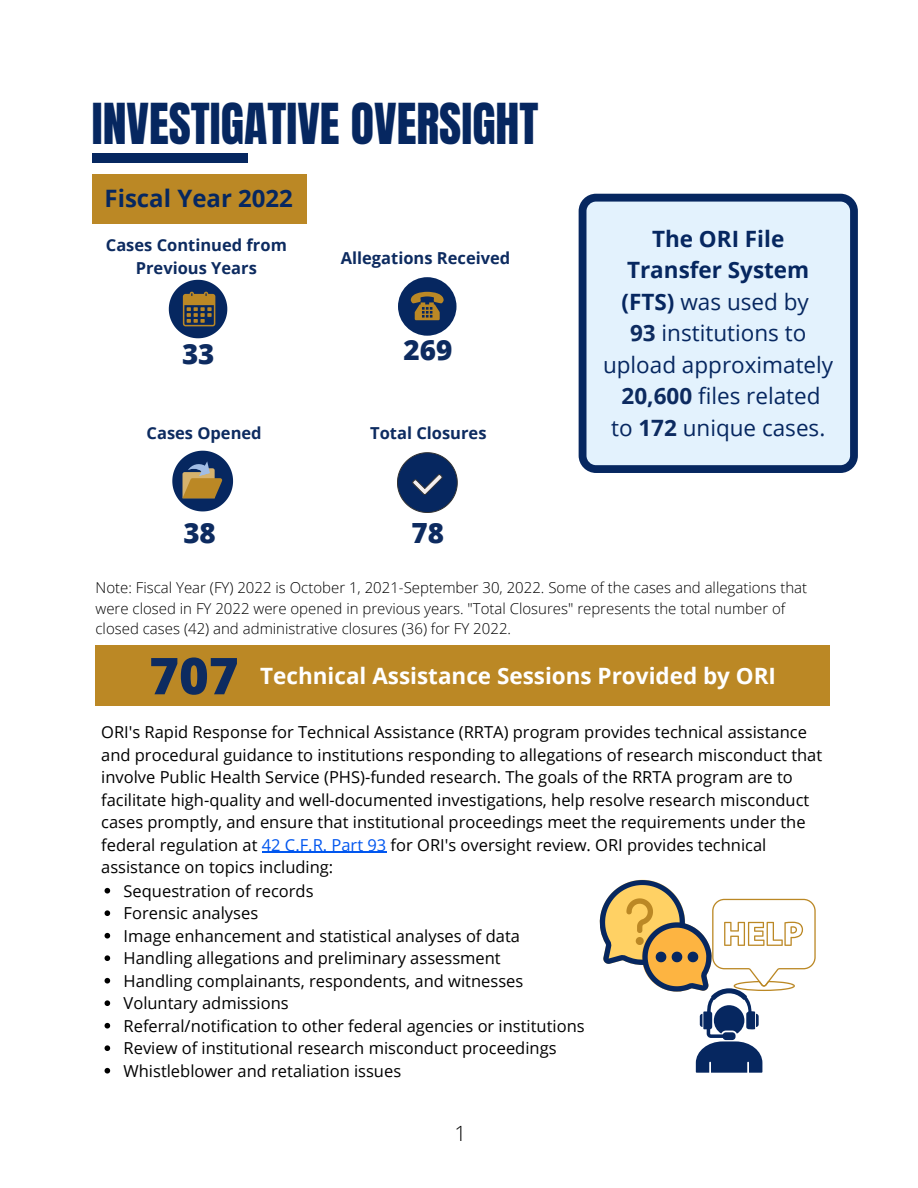
<style>
.page{position:relative;width:918px;height:1188px;background:#fff}
.page>*{position:absolute;margin:0;border:0;box-sizing:border-box;transform-origin:0 0}
.t1{font:800 50.85px "Open Sans";color:#0d2b60}
.t2{font:48px "Anton";color:#062760}
.t3{font:800 27.75px "Open Sans";color:#0d2b60}
.t4{font:700 24px "Open Sans";color:#062760}
.t5{font:22.5px/31.5px "Open Sans";color:#062760;text-align:center}
.t6{font:700 22.5px "Open Sans";color:#fff}
.t7{font:300 21px "Open Sans";color:#000}
.t8{font:16.5px "Open Sans";color:#000}
.t9{font:700 16.5px/22.5px "Open Sans";color:#0d2b60;text-align:center}
.t10{font:300 15px/20.2px "Open Sans";color:#000}
.s1{font-weight:700}
.s2{font-weight:700;color:#0d2b60}
.s3{color:#0056ef}
</style>
<div class="page">
<div style="left:92px;top:174px;width:215px;height:50px;background:#bb8825"></div>
<svg style="left:397px;top:452px;width:61px;height:61px"></svg>
<div style="left:92px;top:154px;width:155px;height:9px;background:#062760"></div>
<div style="left:398px;top:277px;width:59px;height:59px;background:#062760;border-radius:50%"></div>
<svg style="left:411px;top:292px;width:33px;height:28px"></svg>
<svg style="left:169px;top:280px;width:58px;height:58px"></svg>
<svg style="left:172px;top:451px;width:61px;height:60px"></svg>
<svg style="left:579px;top:194px;width:279px;height:279px;fill:#e3f2fd"></svg>
<hr style="left:262px;top:852px;width:124px;height:1px;background:#0056ef">
<svg style="left:105px;top:888px;width:5px;height:6px"></svg>
<svg style="left:105px;top:910px;width:5px;height:6px"></svg>
<svg style="left:105px;top:933px;width:5px;height:6px"></svg>
<svg style="left:105px;top:955px;width:5px;height:6px"></svg>
<svg style="left:105px;top:978px;width:5px;height:6px"></svg>
<svg style="left:105px;top:1000px;width:5px;height:6px"></svg>
<svg style="left:105px;top:1023px;width:5px;height:6px"></svg>
<svg style="left:105px;top:1045px;width:5px;height:6px"></svg>
<svg style="left:105px;top:1068px;width:5px;height:6px"></svg>
<div style="left:96px;top:645px;width:734px;height:61px;background:#bb8825"></div>
<svg style="left:600px;top:880px;width:216px;height:193px"></svg>
<h2 class="t2" style="left:92px;top:89px;width:448px">INVESTIGATIVE OVERSIGHT</h2>
<h3 class="t4" style="left:105px;top:182px;width:190px">Fiscal Year 2022</h3>
<p class="t9" style="left:106px;top:233px;width:183px">Cases Continued from<br>Previous Years</p>
<h3 class="t3" style="left:182px;top:335px;width:34px">33</h3>
<p class="t9" style="left:341px;top:247px;width:171px">Allegations Received</p>
<h3 class="t3" style="left:404px;top:330px;width:50px">269</h3>
<p class="t9" style="left:147px;top:422px;width:117px">Cases Opened</p>
<p class="t9" style="left:370px;top:422px;width:118px">Total Closures</p>
<h3 class="t3" style="left:183px;top:513px;width:34px">38</h3>
<h3 class="t3" style="left:412px;top:513px;width:34px">78</h3>
<h3 class="t5" style="left:603px;top:222px;width:232px"><span class="s1">The ORI File<br>Transfer System (FTS)</span> was used by<br><span class="s2">93</span> institutions to upload approximately<br><span class="s2">20,600</span> files related<br>to <span class="s2">172</span> unique cases.</h3>
<p class="t10" style="left:96px;top:577px;width:713px">Note: Fiscal Year (FY) 2022 is October 1, 2021-September 30, 2022. Some of the cases and allegations that were closed in FY 2022 were opened in previous years. "Total Closures" represents the total number of closed cases (42) and administrative closures (36) for FY 2022.</p>
<h1 class="t1" style="left:149px;top:640px;width:91px">707</h1>
<h3 class="t6" style="left:260px;top:660px;width:517px">Technical Assistance Sessions Provided by ORI</h3>
<p class="t8" style="left:101px;top:721px;width:707px">ORI's Rapid Response for Technical Assistance (RRTA) program provides technical assistance</p>
<p class="t8" style="left:101px;top:743px;width:723px">and procedural guidance to institutions responding to allegations of research misconduct that</p>
<p class="t8" style="left:101px;top:766px;width:693px">involve Public Health Service (PHS)-funded research. The goals of the RRTA program are to</p>
<p class="t8" style="left:101px;top:788px;width:710px">facilitate high-quality and well-documented investigations, help resolve research misconduct</p>
<p class="t8" style="left:101px;top:811px;width:706px">cases promptly, and ensure that institutional proceedings meet the requirements under the</p>
<p class="t8" style="left:101px;top:833px;width:667px">federal regulation at <span class="s3">42 C.F.R. Part 93</span> for ORI's oversight review. ORI provides technical</p>
<p class="t8" style="left:101px;top:856px;width:234px">assistance on topics including:</p>
<p class="t8" style="left:124px;top:879px;width:192px">Sequestration of records</p>
<p class="t8" style="left:124px;top:902px;width:136px">Forensic analyses</p>
<p class="t8" style="left:124px;top:924px;width:398px">Image enhancement and statistical analyses of data</p>
<p class="t8" style="left:124px;top:947px;width:379px">Handling allegations and preliminary assessment</p>
<p class="t8" style="left:124px;top:969px;width:401px">Handling complainants, respondents, and witnesses</p>
<p class="t8" style="left:124px;top:992px;width:167px">Voluntary admissions</p>
<p class="t8" style="left:124px;top:1014px;width:463px">Referral/notification to other federal agencies or institutions</p>
<p class="t8" style="left:124px;top:1037px;width:435px">Review of institutional research misconduct proceedings</p>
<p class="t8" style="left:124px;top:1059px;width:279px">Whistleblower and retaliation issues</p>
<p class="t7" style="left:455px;top:1118px;width:13px">1</p>
</div>
